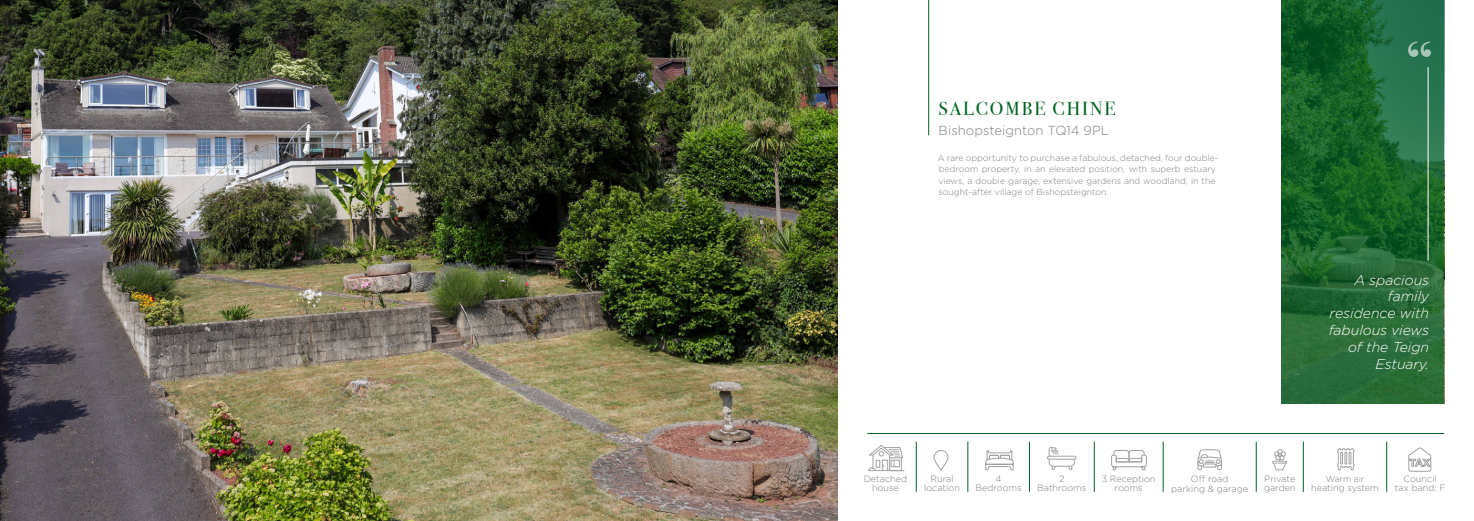
<style>
.page{position:relative;width:1474px;height:521px;background:#fff}
.page>*{position:absolute;margin:0;border:0;box-sizing:border-box;transform-origin:0 0}
.t1{font:18.9px "Bodoni Svty Two ITCTT";letter-spacing:.1em;color:#006224}
.t2{font:italic 300 14px/16.8px "Gotham";color:#fff;text-align:right}
.t3{font:300 13.12px "Gotham";color:#7e8083}
.t4{font:300 9.1px/9.1px "Gotham";color:#7c7e81;text-align:center}
.t5{font:300 8.75px/11.4px "Gotham";color:#7e8083}
</style>
<div class="page">
<img style="left:0;top:0;width:837px;height:521px">
<hr style="left:868px;top:470px;width:36px;height:1px;background:#a0a2a5">
<svg style="left:868px;top:445px;width:35px;height:25px"></svg>
<div style="left:933px;top:450px;width:15px;height:20px;border:1px solid #a0a2a5;border-radius:7px"></div>
<svg style="left:985px;top:450px;width:28px;height:20px"></svg>
<div style="left:1047px;top:456px;width:29px;height:3px;border:1px solid #a0a2a5"></div>
<svg style="left:1048px;top:447px;width:26px;height:23px"></svg>
<svg style="left:1111px;top:450px;width:35px;height:20px"></svg>
<svg style="left:1197px;top:449px;width:24px;height:21px"></svg>
<svg style="left:1272px;top:449px;width:14px;height:21px"></svg>
<svg style="left:1337px;top:448px;width:17px;height:22px"></svg>
<hr style="left:928px;top:0;width:1px;height:135px;background:#006224">
<hr style="left:867px;top:433px;width:577px;height:1px;background:#006224">
<svg style="left:1281px;top:0;width:162px;height:404px;background:#1f6633"></svg>
<svg style="left:1408px;top:42px;width:22px;height:15px"></svg>
<hr style="left:1427px;top:67px;width:1px;height:193px;background:#fff">
<hr style="left:916px;top:441px;width:1px;height:51px;background:#006224">
<hr style="left:967px;top:441px;width:1px;height:51px;background:#006224">
<hr style="left:1029px;top:441px;width:1px;height:51px;background:#006224">
<hr style="left:1094px;top:441px;width:1px;height:51px;background:#006224">
<hr style="left:1162px;top:441px;width:1px;height:51px;background:#006224">
<hr style="left:1256px;top:441px;width:1px;height:51px;background:#006224">
<hr style="left:1303px;top:441px;width:1px;height:51px;background:#006224">
<hr style="left:1386px;top:441px;width:1px;height:51px;background:#006224">
<svg style="left:1408px;top:447px;width:23px;height:25px"></svg>
<p class="t1" style="left:938px;top:94px;width:178px">SALCOMBE CHINE</p>
<p class="t3" style="left:938px;top:122px;width:172px">Bishopsteignton TQ14 9PL</p>
<p class="t5" style="left:937px;top:152px;width:282px">A rare opportunity to purchase a fabulous, detached, four double&shy;bedroom property, in an elevated position, with superb estuary views, a double garage, extensive gardens and woodland, in the sought-after village of Bishopsteignton.</p>
<p class="t2" style="left:1328px;top:271px;width:102px">A spacious family residence with fabulous views of the Teign<br>Estuary.</p>
<p class="t4" style="left:863px;top:474px;width:45px">Detached</p>
<p class="t4" style="left:872px;top:483px;width:28px">house</p>
<p class="t4" style="left:930px;top:474px;width:25px">Rural</p>
<p class="t4" style="left:924px;top:483px;width:37px">location</p>
<p class="t4" style="left:975px;top:474px;width:48px">4<br>Bedrooms</p>
<p class="t4" style="left:1037px;top:474px;width:51px">2<br>Bathrooms</p>
<p class="t4" style="left:1101px;top:474px;width:55px">3 Reception rooms</p>
<p class="t4" style="left:1190px;top:474px;width:39px">Off road</p>
<p class="t4" style="left:1171px;top:484px;width:78px">parking &amp; garage</p>
<p class="t4" style="left:1264px;top:474px;width:33px">Private</p>
<p class="t4" style="left:1263px;top:483px;width:33px">garden</p>
<p class="t5" style="left:1325px;top:473px;width:40px">Warm air</p>
<p class="t4" style="left:1311px;top:483px;width:69px">heating system</p>
<p class="t4" style="left:1394px;top:474px;width:52px">Council<br>tax band: F</p>
</div>
